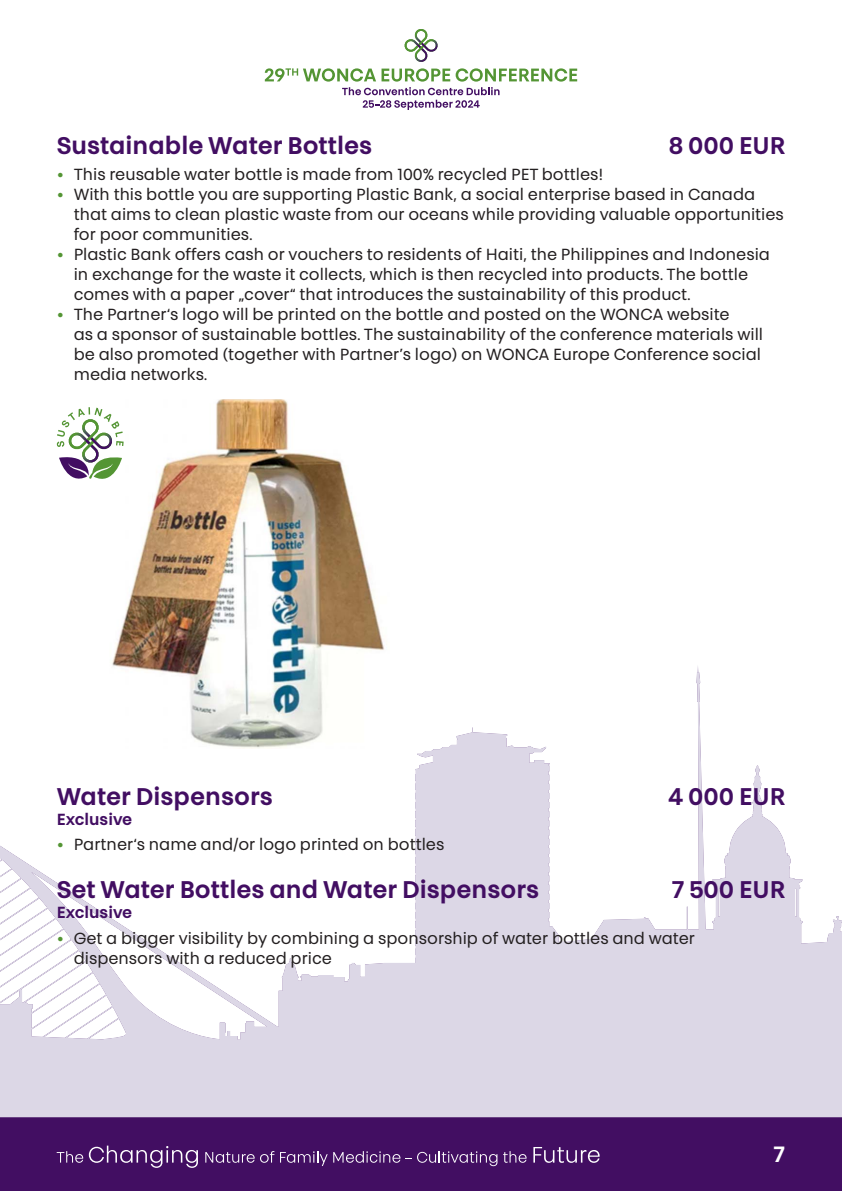
<style>
.page{position:relative;width:842px;height:1191px;background:#fff}
.page>*{position:absolute;margin:0;border:0;box-sizing:border-box;transform-origin:0 0}
.t1{font:600 24px "Touche";color:#420e62}
.t2{font:600 22px "Touche";color:#fff}
.t3{font:16px/20px "Touche";color:#231f20}
.t4{font:600 16px "Touche";color:#420e62}
.s1{font-weight:600;color:#549534}
</style>
<div class="page">
<div style="left:0;top:1117px;width:842px;height:74px;background:#420e62"></div>
<svg style="left:57px;top:1151px;width:26px;height:11px"></svg>
<svg style="left:89px;top:1145px;width:109px;height:22px;background:#653b7f"></svg>
<svg style="left:205px;top:1151px;width:69px;height:11px"></svg>
<svg style="left:280px;top:1151px;width:120px;height:15px;background:#64397e"></svg>
<svg style="left:406px;top:1151px;width:91px;height:15px"></svg>
<svg style="left:503px;top:1151px;width:24px;height:11px"></svg>
<svg style="left:533px;top:1147px;width:67px;height:15px"></svg>
<svg style="left:0;top:666px;width:842px;height:451px"></svg>
<svg style="left:265px;top:29px;width:312px;height:81px"></svg>
<img style="left:102px;top:399px;width:288px;height:349px">
<svg style="left:57px;top:407px;width:67px;height:80px"></svg>
<h1 class="t1" style="left:57px;top:134px;width:317px">Sustainable Water Bottles</h1>
<h1 class="t1" style="left:669px;top:134px;width:118px">8 000 EUR</h1>
<p class="t3" style="left:57px;top:165px;width:548px"><span class="s1">•</span> This reusable water bottle is made from 100% recycled PET bottles!</p>
<p class="t3" style="left:74px;top:185px;width:712px;text-indent:-17px"><span class="s1">•</span> With this bottle you are supporting Plastic Bank, a social enterprise based in Canada that aims to clean plastic waste from our oceans while providing valuable opportunities for poor communities.</p>
<p class="t3" style="left:74px;top:245px;width:698px;text-indent:-17px"><span class="s1">•</span> Plastic Bank offers cash or vouchers to residents of Haiti, the Philippines and Indonesia in exchange for the waste it collects, which is then recycled into products. The bottle comes with a paper „cover“ that introduces the sustainability of this product.</p>
<p class="t3" style="left:74px;top:305px;width:691px;text-indent:-17px"><span class="s1">•</span> The Partner‘s logo will be printed on the bottle and posted on the WONCA website<br>as a sponsor of sustainable bottles. The sustainability of the conference materials will be also promoted (together with Partner’s logo) on WONCA Europe Conference social media networks.</p>
<h1 class="t1" style="left:57px;top:784px;width:218px">Water Dispensors</h1>
<h1 class="t1" style="left:668px;top:784px;width:118px">4 000 EUR</h1>
<p class="t4" style="left:57px;top:811px;width:77px">Exclusive</p>
<p class="t3" style="left:57px;top:835px;width:389px"><span class="s1">•</span> Partner‘s name and/or logo printed on bottles</p>
<h1 class="t1" style="left:57px;top:878px;width:484px">Set Water Bottles and Water Dispensors</h1>
<h1 class="t1" style="left:672px;top:878px;width:115px">7 500 EUR</h1>
<p class="t4" style="left:57px;top:905px;width:77px">Exclusive</p>
<p class="t3" style="left:74px;top:929px;width:623px;text-indent:-17px"><span class="s1">•</span> Get a bigger visibility by combining a sponsorship of water bottles and water dispensors with a reduced price</p>
<h2 class="t2" style="left:774px;top:1143px;width:13px">7</h2>
</div>
